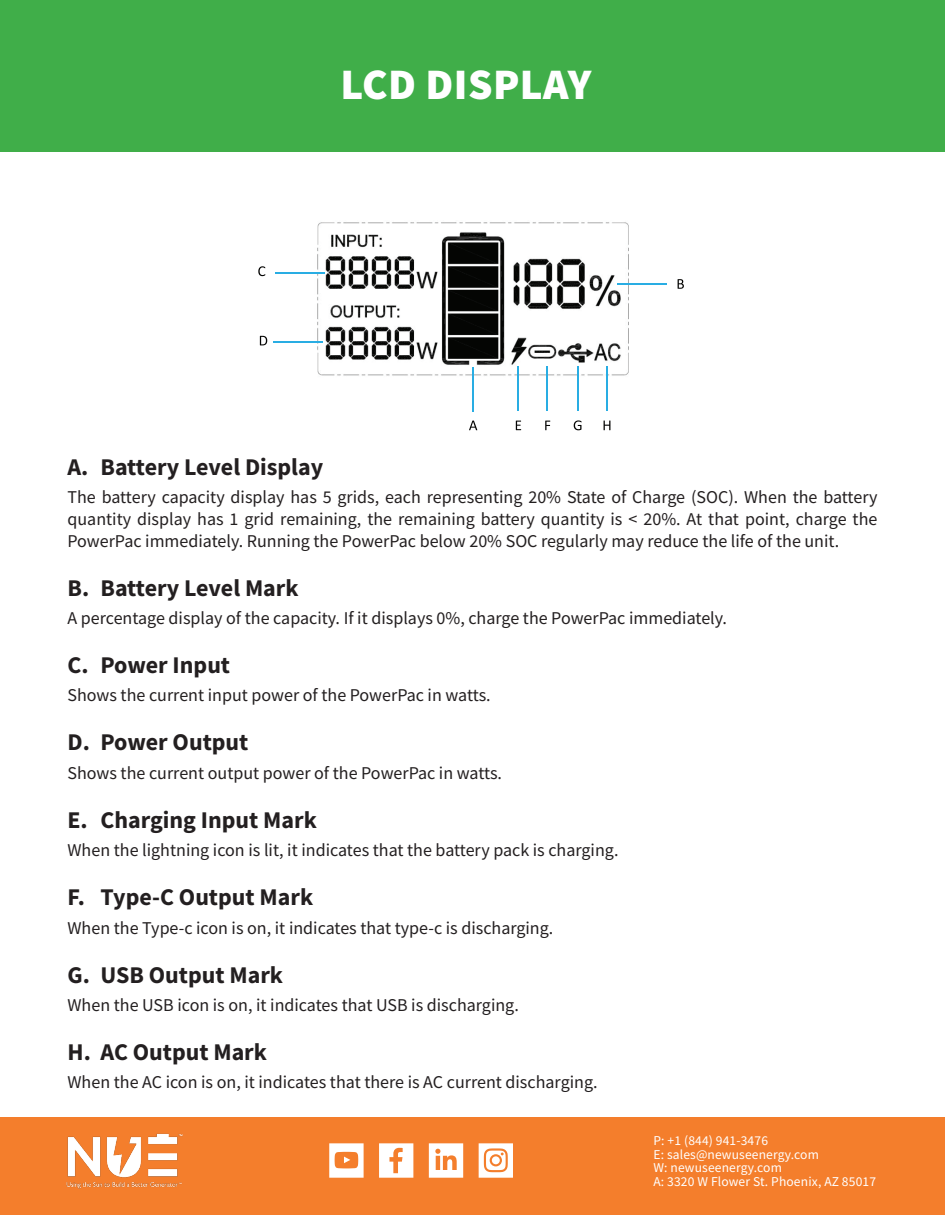
<style>
.page{position:relative;width:945px;height:1215px;background:#fff}
.page>*{position:absolute;margin:0;border:0;box-sizing:border-box;transform-origin:0 0}
.contents{font:900 43.5px "Source Sans Pro";letter-spacing:.01em;color:#fff}
.t1{font:700 24px "Source Sans Pro";color:#231f20}
.text{font:18px/21.6px "Source Sans Pro";color:#231f20;text-align:justify}
.t2{font:13.5px/13.5px "Source Sans Pro";letter-spacing:.01em;color:#fff}
</style>
<div class="page">
<div style="left:0;top:1118px;width:932px;height:97px;background:#f47e2c"></div>
<div style="left:932px;top:1118px;width:13px;height:97px;background:#f47e2c"></div>
<svg style="left:479px;top:1143px;width:34px;height:35px"></svg>
<div style="left:492px;top:1156px;width:8px;height:8px;background:#fff;border-radius:50%"></div>
<svg style="left:429px;top:1143px;width:34px;height:35px"></svg>
<svg style="left:329px;top:1143px;width:35px;height:35px"></svg>
<svg style="left:379px;top:1143px;width:34px;height:35px"></svg>
<img style="left:66px;top:1133px;width:117px;height:56px">
<img style="left:315px;top:222px;width:316px;height:155px">
<hr style="left:275px;top:272px;width:50px;height:1px;background:#29ade3">
<svg style="left:258px;top:266px;width:7px;height:10px"></svg>
<hr style="left:274px;top:342px;width:49px;height:1px;background:#29ade3">
<svg style="left:260px;top:336px;width:7px;height:9px"></svg>
<hr style="left:617px;top:284px;width:49px;height:1px;background:#29ade3">
<hr style="left:472px;top:367px;width:1px;height:45px;background:#29ade3">
<svg style="left:469px;top:421px;width:8px;height:9px"></svg>
<svg style="left:678px;top:279px;width:6px;height:10px"></svg>
<hr style="left:518px;top:366px;width:1px;height:45px;background:#29ade3">
<hr style="left:547px;top:366px;width:1px;height:45px;background:#29ade3">
<hr style="left:577px;top:366px;width:1px;height:45px;background:#29ade3">
<hr style="left:606px;top:366px;width:1px;height:45px;background:#29ade3">
<svg style="left:516px;top:421px;width:5px;height:9px"></svg>
<svg style="left:545px;top:421px;width:5px;height:9px"></svg>
<svg style="left:574px;top:420px;width:8px;height:10px"></svg>
<svg style="left:604px;top:421px;width:6px;height:9px"></svg>
<div style="left:1px;top:1px;width:944px;height:151px;background:#40ae49"></div>
<p class="contents" style="left:340px;top:54px;width:253px">LCD DISPLAY</p>
<p class="t1" style="left:68px;top:451px;width:257px">A. Battery Level Display</p>
<p class="text" style="left:68px;top:487px;width:812px">The battery capacity display has 5 grids, each representing 20% State of Charge (SOC). When the battery quantity display has 1 grid remaining, the remaining battery quantity is &lt; 20%. At that point, charge the PowerPac immediately. Running the PowerPac below 20% SOC regularly may reduce the life of the unit.</p>
<p class="t1" style="left:68px;top:571px;width:233px">B. Battery Level Mark</p>
<p class="text" style="left:68px;top:607px;width:661px">A percentage display of the capacity. If it displays 0%, charge the PowerPac immediately.</p>
<p class="t1" style="left:68px;top:649px;width:164px">C. Power Input</p>
<p class="text" style="left:68px;top:685px;width:425px">Shows the current input power of the PowerPac in watts.</p>
<p class="t1" style="left:68px;top:726px;width:182px">D. Power Output</p>
<p class="text" style="left:68px;top:762px;width:436px">Shows the current output power of the PowerPac in watts.</p>
<p class="t1" style="left:68px;top:804px;width:251px">E. Charging Input Mark</p>
<p class="text" style="left:68px;top:839px;width:552px">When the lightning icon is lit, it indicates that the battery pack is charging.</p>
<p class="t1" style="left:68px;top:881px;width:247px">F. Type-C Output Mark</p>
<p class="text" style="left:68px;top:917px;width:487px">When the Type-c icon is on, it indicates that type-c is discharging.</p>
<p class="t1" style="left:68px;top:958px;width:217px">G. USB Output Mark</p>
<p class="text" style="left:68px;top:994px;width:453px">When the USB icon is on, it indicates that USB is discharging.</p>
<p class="t1" style="left:68px;top:1036px;width:201px">H. AC Output Mark</p>
<p class="text" style="left:68px;top:1072px;width:532px">When the AC icon is on, it indicates that there is AC current discharging.</p>
<p class="t2" style="left:653px;top:1134px;width:224px">P: +1 (844) 941-3476<br>E: sales@newuseenergy.com<br>W: newuseenergy.com<br>A: 3320 W Flower St. Phoenix, AZ 85017</p>
</div>
